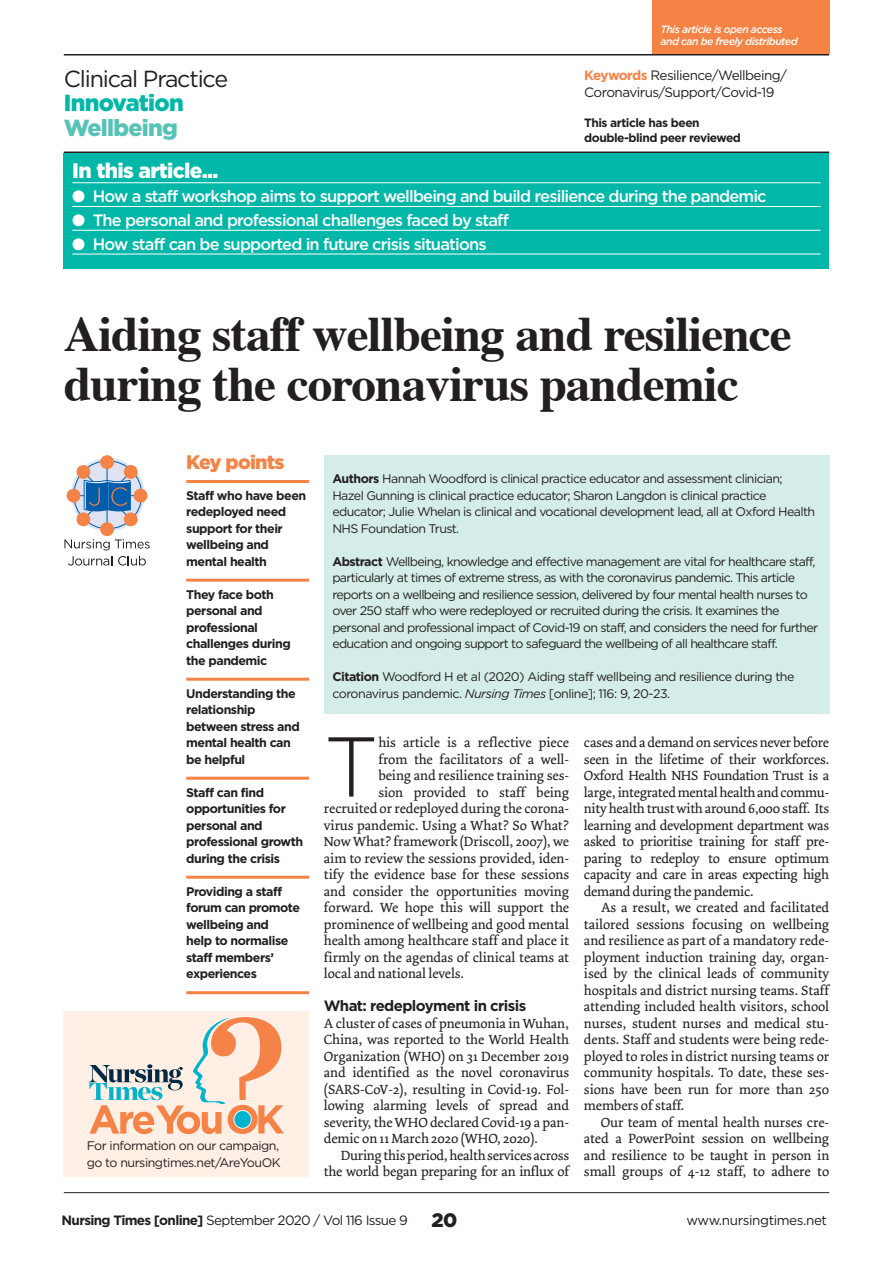
<style>
.page{position:relative;width:893px;height:1263px;background:#fff}
.page>*{position:absolute;margin:0;border:0;box-sizing:border-box;transform-origin:0 0}
.t1{font:300 84.6px "Gotham";color:#231f20}
.t2{font:700 49.5px/49.5px "Times";letter-spacing:-.02em;color:#231f20}
.t3{font:23.25px "Gotham";letter-spacing:-.05em;color:#231f20}
.t4{font:900 23.25px "Gotham";letter-spacing:-.03em;color:#00b7a8}
.t5{font:900 23.25px "Gotham";letter-spacing:-.03em;color:#57c3b7}
.t6{font:900 21px "Gotham";letter-spacing:-.03em;color:#fff}
.t7{font:900 19.5px "Gotham";letter-spacing:-.04em;color:#f58345}
.t8{font:500 16.5px "Gotham";letter-spacing:-.05em;color:#fff}
.t9{font:700 15px "Gotham";letter-spacing:-.04em;color:#231f20}
.t10{font:13.95px/16.5px "Dolly";letter-spacing:-.005em;color:#231f20;text-align:justify}
.t11{font:13.5px/16.5px "Gotham";letter-spacing:-.04em;color:#231f20}
.t12{font:12.45px/16.5px "Gotham";letter-spacing:-.055em;color:#231f20}
.t13{font:700 12.45px/16.5px "Gotham";letter-spacing:-.04em;color:#231f20}
.t14{font:700 12px/14.2px "Gotham";letter-spacing:-.04em;color:#231f20}
.t15{font:italic 500 10.5px/12.8px "Gotham";letter-spacing:-.05em;color:#fff}
.s1{font-weight:700;color:#f58345}
.s2{font-weight:700}
.s3{font-style:italic}
.s4{font-weight:900;font-size:19.5px}
</style>
<div class="page">
<hr style="left:64px;top:152px;width:765px;height:1px;background:#231f20">
<hr style="left:64px;top:54px;width:765px;height:2px;background:#231f20">
<hr style="left:64px;top:1192px;width:765px;height:1px;background:#231f20">
<div style="left:652px;top:0;width:177px;height:54px;background:#f58345"></div>
<hr style="left:186px;top:480px;width:123px;height:3px;background:#f58345">
<hr style="left:186px;top:579px;width:123px;height:3px;background:#f58345">
<hr style="left:186px;top:678px;width:123px;height:3px;background:#f58345">
<hr style="left:186px;top:777px;width:123px;height:3px;background:#f58345">
<hr style="left:186px;top:876px;width:123px;height:3px;background:#f58345">
<hr style="left:186px;top:991px;width:123px;height:3px;background:#f58345">
<div style="left:324px;top:456px;width:505px;height:258px;background:#d5ede9"></div>
<div style="left:64px;top:153px;width:765px;height:115px;background:#00b7a8"></div>
<hr style="left:72px;top:182px;width:749px;height:1px;background:#fff">
<hr style="left:72px;top:206px;width:749px;height:1px;background:#fff">
<hr style="left:72px;top:230px;width:749px;height:1px;background:#fff">
<hr style="left:72px;top:254px;width:749px;height:1px;background:#fff">
<svg style="left:64px;top:539px;width:86px;height:11px"></svg>
<div style="left:100px;top:455px;width:14px;height:14px;background:#f58345;border-radius:50%"></div>
<div style="left:100px;top:522px;width:14px;height:14px;background:#f58345;border-radius:50%"></div>
<div style="left:67px;top:489px;width:13px;height:14px;background:#f58345;border-radius:50%"></div>
<div style="left:134px;top:489px;width:13px;height:14px;background:#f58345;border-radius:50%"></div>
<svg style="left:73px;top:460px;width:69px;height:69px"></svg>
<svg style="left:68px;top:556px;width:44px;height:10px"></svg>
<svg style="left:118px;top:556px;width:28px;height:10px"></svg>
<div style="left:64px;top:1011px;width:245px;height:165px;background:#ffefe4"></div>
<svg style="left:89px;top:1017px;width:195px;height:117px"></svg>
<svg style="left:233px;top:1110px;width:19px;height:19px"></svg>
<div style="left:234px;top:1111px;width:17px;height:17px;background:#00b3cc;border-radius:50%"></div>
<h3 class="t3" style="left:64px;top:64px;width:166px">Clinical Practice</h3>
<h3 class="t4" style="left:64px;top:87px;width:122px">Innovation</h3>
<h3 class="t5" style="left:64px;top:112px;width:116px">Wellbeing</h3>
<p class="t15" style="left:660px;top:23px;width:139px">This article is open access and can be freely distributed</p>
<p class="t11" style="left:584px;top:67px;width:204px"><span class="s1">Keywords</span> Resilience/Wellbeing/<br>Coronavirus/Support/Covid-19</p>
<p class="t14" style="left:584px;top:116px;width:158px">This article has been double-blind peer reviewed</p>
<h3 class="t6" style="left:72px;top:156px;width:148px">In this article...</h3>
<p class="t8" style="left:72px;top:185px;width:696px">● How a staff workshop aims to support wellbeing and build resilience during the pandemic</p>
<p class="t8" style="left:72px;top:209px;width:438px">● The personal and professional challenges faced by staff</p>
<p class="t8" style="left:72px;top:233px;width:416px">● How staff can be supported in future crisis situations</p>
<h2 class="t2" style="left:64px;top:304px;width:730px">Aiding staff wellbeing and resilience during the coronavirus pandemic</h2>
<h3 class="t7" style="left:186px;top:449px;width:100px">Key points</h3>
<p class="t13" style="left:186px;top:487px;width:121px">Staff who have been redeployed need support for their wellbeing and mental health</p>
<p class="t13" style="left:186px;top:586px;width:106px">They face both personal and professional challenges during the pandemic</p>
<p class="t13" style="left:186px;top:685px;width:115px">Understanding the relationship between stress and mental health can be helpful</p>
<p class="t13" style="left:186px;top:784px;width:119px">Staff can find opportunities for personal and professional growth during the crisis</p>
<p class="t13" style="left:186px;top:883px;width:115px">Providing a staff forum can promote wellbeing and<br>help to normalise staff members’ experiences</p>
<p class="t12" style="left:87px;top:1137px;width:195px">For information on our campaign, go to nursingtimes.net/AreYouOK</p>
<p class="t12" style="left:332px;top:470px;width:484px"><span class="s2">Authors</span> Hannah Woodford is clinical practice educator and assessment clinician; Hazel Gunning is clinical practice educator; Sharon Langdon is clinical practice educator; Julie Whelan is clinical and vocational development lead, all at Oxford Health NHS Foundation Trust.</p>
<p class="t12" style="left:332px;top:553px;width:487px"><span class="s2">Abstract</span> Wellbeing, knowledge and effective management are vital for healthcare staff, particularly at times of extreme stress, as with the coronavirus pandemic. This article reports on a wellbeing and resilience session, delivered by four mental health nurses to over 250 staff who were redeployed or recruited during the crisis. It examines the personal and professional impact of Covid-19 on staff, and considers the need for further education and ongoing support to safeguard the wellbeing of all healthcare staff.</p>
<p class="t12" style="left:332px;top:668px;width:464px"><span class="s2">Citation</span> Woodford H et al (2020) Aiding staff wellbeing and resilience during the coronavirus pandemic. <span class="s3">Nursing Times</span> [online]; 116: 9, 20-23.</p>
<h1 class="t1" style="left:324px;top:713px;width:56px">T</h1>
<p class="t10" style="left:378px;top:734px;width:192px">his article is a reflective piece</p>
<p class="t10" style="left:378px;top:751px;width:192px">from the facilitators of a well-</p>
<p class="t10" style="left:378px;top:767px;width:192px">being and resilience training ses-</p>
<p class="t10" style="left:378px;top:784px;width:192px">sion provided to staff being</p>
<p class="t10" style="left:324px;top:800px;width:247px">recruited or redeployed during the corona-</p>
<p class="t10" style="left:324px;top:817px;width:247px">virus pandemic. Using a What? So What?</p>
<p class="t10" style="left:324px;top:833px;width:247px">Now What? framework (Driscoll, 2007), we</p>
<p class="t10" style="left:324px;top:850px;width:247px">aim to review the sessions provided, iden-</p>
<p class="t10" style="left:324px;top:866px;width:247px">tify the evidence base for these sessions</p>
<p class="t10" style="left:324px;top:883px;width:247px">and consider the opportunities moving</p>
<p class="t10" style="left:324px;top:899px;width:247px">forward. We hope this will support the</p>
<p class="t10" style="left:324px;top:916px;width:247px">prominence of wellbeing and good mental</p>
<p class="t10" style="left:324px;top:932px;width:247px">health among healthcare staff and place it</p>
<p class="t10" style="left:324px;top:949px;width:247px">firmly on the agendas of clinical teams at</p>
<p class="t10" style="left:324px;top:965px;width:142px">local and national levels.</p>
<p class="t9" style="left:324px;top:996px;width:204px">What: redeployment in crisis</p>
<p class="t10" style="left:324px;top:1015px;width:247px">A cluster of cases of pneumonia in Wuhan, China, was reported to the World Health Organization (WHO) on 31 December 2019 and identified as the novel coronavirus (SARS-CoV-2), resulting in Covid-19. Fol&shy;lowing alarming levels of spread and severity, the WHO declared Covid-19 a pan&shy;demic on 11 March 2020 (WHO, 2020).</p>
<p class="t10" style="left:324px;top:1147px;width:247px;text-align:right">During this period, health services across the world began preparing for an influx of</p>
<p class="t10" style="left:584px;top:734px;width:247px">cases and a demand on services never before seen in the lifetime of their workforces.<br>Oxford Health NHS Foundation Trust is a large, integrated mental health and commu&shy;nity health trust with around 6,000 staff. Its learning and development department was asked to prioritise training for staff pre&shy;paring to redeploy to ensure optimum capacity and care in areas expecting high demand during the pandemic.</p>
<p class="t10" style="left:584px;top:899px;width:247px;text-indent:17px">As a result, we created and facilitated tailored sessions focusing on wellbeing and resilience as part of a mandatory rede&shy;ployment induction training day, organ&shy;ised by the clinical leads of community hospitals and district nursing teams. Staff attending included health visitors, school nurses, student nurses and medical stu&shy;dents. Staff and students were being rede&shy;ployed to roles in district nursing teams or community hospitals. To date, these ses&shy;sions have been run for more than 250 members of staff.</p>
<p class="t10" style="left:584px;top:1114px;width:247px;text-indent:17px">Our team of mental health nurses cre&shy;ated a PowerPoint session on wellbeing and resilience to be taught in person in small groups of 4-12 staff, to adhere to</p>
<p class="t11" style="left:62px;top:1212px;width:397px"><span class="s2">Nursing Times [online]</span> September 2020 / Vol 116 Issue 9 <span class="s4">20</span></p>
<p class="t11" style="left:686px;top:1212px;width:142px">www.nursingtimes.net</p>
</div>
